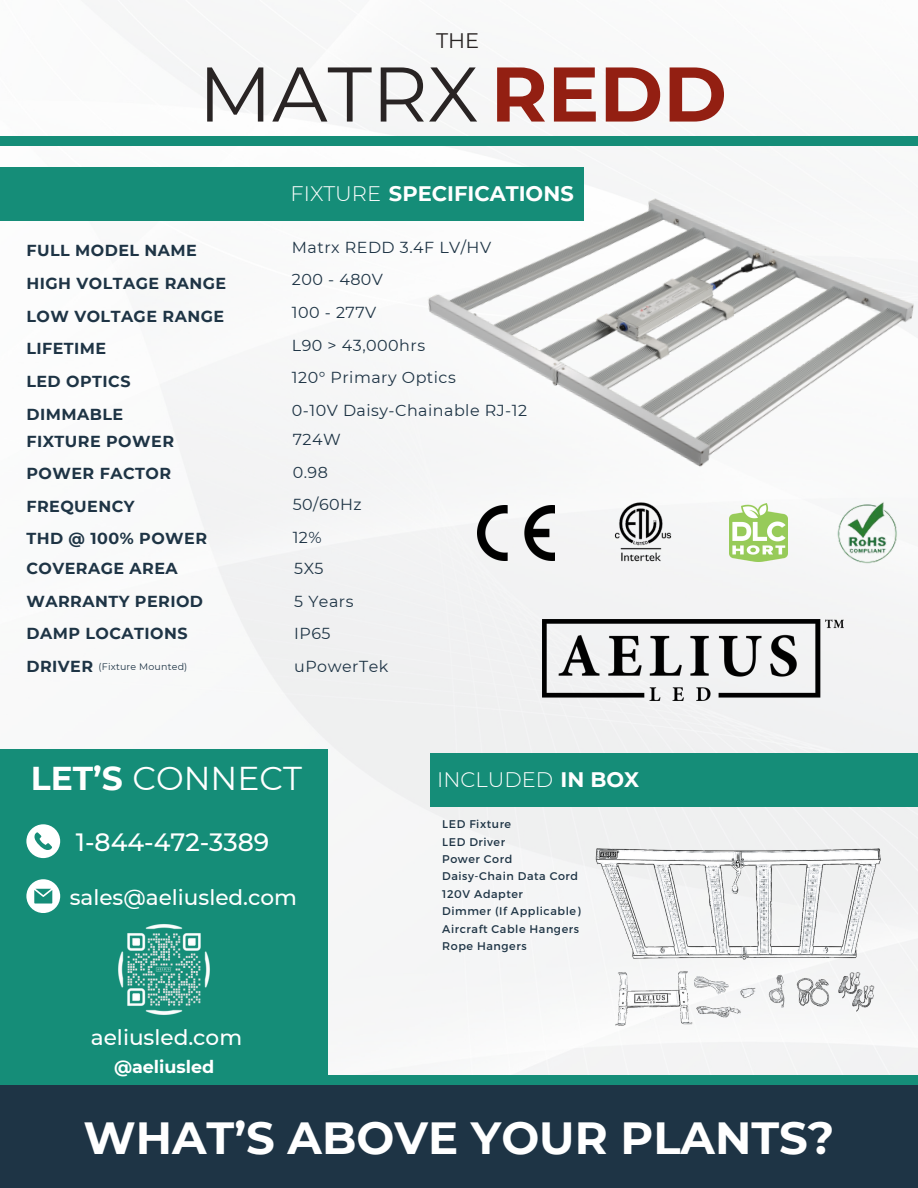
<style>
.page{position:relative;width:918px;height:1188px;background:#fff}
.page>*{position:absolute;margin:0;border:0;box-sizing:border-box;transform-origin:0 0}
.t1{font:77.25px "Montserrat";color:#292424}
.t2{font:700 45px "Montserrat";color:#fff}
.t3{font:33px "Montserrat";color:#fff}
.t4{font:500 25.05px "Montserrat";color:#fff}
.t5{font:500 21.6px "Montserrat";color:#fff}
.t6{font:700 21px "Montserrat";color:#fff}
.t7{font:300 21px "Montserrat";color:#fff}
.t8{font:21px "Montserrat";color:#292424}
.t9{font:700 17.55px "Montserrat";color:#fff}
.t10{font:700 15.9px "Montserrat";letter-spacing:.03em;color:#1e3445}
.t11{font:15.9px "Montserrat";letter-spacing:.03em;color:#1e3445}
.t12{font:11.1px "Montserrat";letter-spacing:.05em;color:#1e3445}
.t13{font:9.45px "Montserrat";letter-spacing:.02em;color:#1e3445}
.s1{font-weight:700;color:#931f12}
.s2{font-weight:300}
.s3{font-weight:700}
</style>
<div class="page">
<div style="left:0;top:3px;width:918px;height:1072px;background:#f6f7f7"></div>
<div style="left:0;top:167px;width:584px;height:54px;background:#158d78"></div>
<div style="left:0;top:137px;width:918px;height:9px;background:#158d78"></div>
<div style="left:0;top:1085px;width:918px;height:103px;background:#1e3445"></div>
<div style="left:0;top:1075px;width:918px;height:10px;background:#158d78"></div>
<div style="left:430px;top:753px;width:487px;height:54px;background:#158d78"></div>
<img style="left:730px;top:517px;width:57px;height:44px">
<img style="left:478px;top:517px;width:76px;height:43px">
<img style="left:605px;top:517px;width:75px;height:44px">
<img style="left:837px;top:517px;width:62px;height:47px">
<div style="left:0;top:749px;width:328px;height:331px;background:#158d78"></div>
<svg style="left:26px;top:824px;width:34px;height:34px"></svg>
<svg style="left:26px;top:879px;width:34px;height:34px"></svg>
<img style="left:543px;top:619px;width:300px;height:81px">
<img style="left:118px;top:924px;width:92px;height:91px">
<img style="left:380px;top:146px;width:538px;height:371px">
<img style="left:584px;top:807px;width:310px;height:220px">
<p class="t8" style="left:436px;top:28px;width:45px">THE</p>
<p class="t1" style="left:198px;top:47px;width:530px">MATRX <span class="s1">REDD</span></p>
<p class="t10" style="left:26px;top:241px;width:172px">FULL MODEL NAME</p>
<p class="t10" style="left:26px;top:274px;width:201px">HIGH VOLTAGE RANGE</p>
<p class="t10" style="left:26px;top:306px;width:199px">LOW VOLTAGE RANGE</p>
<p class="t10" style="left:26px;top:339px;width:81px">LIFETIME</p>
<p class="t10" style="left:26px;top:372px;width:106px">LED OPTICS</p>
<p class="t10" style="left:26px;top:404px;width:98px">DIMMABLE</p>
<p class="t10" style="left:26px;top:431px;width:149px">FIXTURE POWER</p>
<p class="t10" style="left:26px;top:464px;width:146px">POWER FACTOR</p>
<p class="t10" style="left:26px;top:496px;width:110px">FREQUENCY</p>
<p class="t10" style="left:26px;top:529px;width:182px">THD @ 100% POWER</p>
<p class="t10" style="left:26px;top:559px;width:153px">COVERAGE AREA</p>
<p class="t10" style="left:26px;top:591px;width:178px">WARRANTY PERIOD</p>
<p class="t10" style="left:26px;top:624px;width:163px">DAMP LOCATIONS</p>
<p class="t10" style="left:26px;top:656px;width:68px">DRIVER</p>
<p class="t13" style="left:99px;top:661px;width:90px">(Fixture Mounted)</p>
<p class="t6" style="left:291px;top:181px;width:285px"><span class="s2">FIXTURE</span> SPECIFICATIONS</p>
<p class="t11" style="left:292px;top:237px;width:201px">Matrx REDD 3.4F LV/HV</p>
<p class="t11" style="left:292px;top:270px;width:93px">200 - 480V</p>
<h2 class="t11" style="left:292px;top:303px;width:86px">100 - 277V</h2>
<h1 class="t11" style="left:292px;top:335px;width:135px">L90 &gt; 43,000hrs</h1>
<p class="t11" style="left:292px;top:368px;width:165px">120° Primary Optics</p>
<h6 class="t11" style="left:292px;top:401px;width:237px">0-10V Daisy-Chainable RJ-12</h6>
<p class="t11" style="left:293px;top:430px;width:50px">724W</p>
<p class="t11" style="left:293px;top:462px;width:37px">0.98</p>
<p class="t11" style="left:293px;top:495px;width:71px">50/60Hz</p>
<p class="t11" style="left:293px;top:527px;width:30px">12%</p>
<p class="t11" style="left:294px;top:559px;width:31px">5X5</p>
<p class="t11" style="left:294px;top:591px;width:61px">5 Years</p>
<p class="t11" style="left:294px;top:624px;width:38px">IP65</p>
<p class="t11" style="left:294px;top:656px;width:96px">uPowerTek</p>
<p class="t3" style="left:31px;top:758px;width:273px"><span class="s3">LET’S</span> CONNECT</p>
<p class="t7" style="left:437px;top:767px;width:204px">INCLUDED <span class="s3">IN BOX</span></p>
<p class="t4" style="left:76px;top:827px;width:195px">1-844-472-3389</p>
<p class="t5" style="left:70px;top:884px;width:229px">sales@aeliusled.com</p>
<p class="t5" style="left:91px;top:1024px;width:153px">aeliusled.com</p>
<h5 class="t9" style="left:114px;top:1056px;width:102px">@aeliusled</h5>
<p class="t12" style="left:442px;top:817px;width:70px">LED Fixture</p>
<p class="t12" style="left:442px;top:835px;width:64px">LED Driver</p>
<p class="t12" style="left:442px;top:852px;width:72px">Power Cord</p>
<p class="t12" style="left:442px;top:869px;width:137px">Daisy-Chain Data Cord</p>
<p class="t12" style="left:442px;top:887px;width:82px">120V Adapter</p>
<p class="t12" style="left:442px;top:904px;width:140px">Dimmer (If Applicable)</p>
<p class="t12" style="left:442px;top:921px;width:138px">Aircraft Cable Hangers</p>
<p class="t12" style="left:442px;top:939px;width:86px">Rope Hangers</p>
<p class="t2" style="left:84px;top:1110px;width:752px">WHAT’S ABOVE YOUR PLANTS?</p>
</div>
